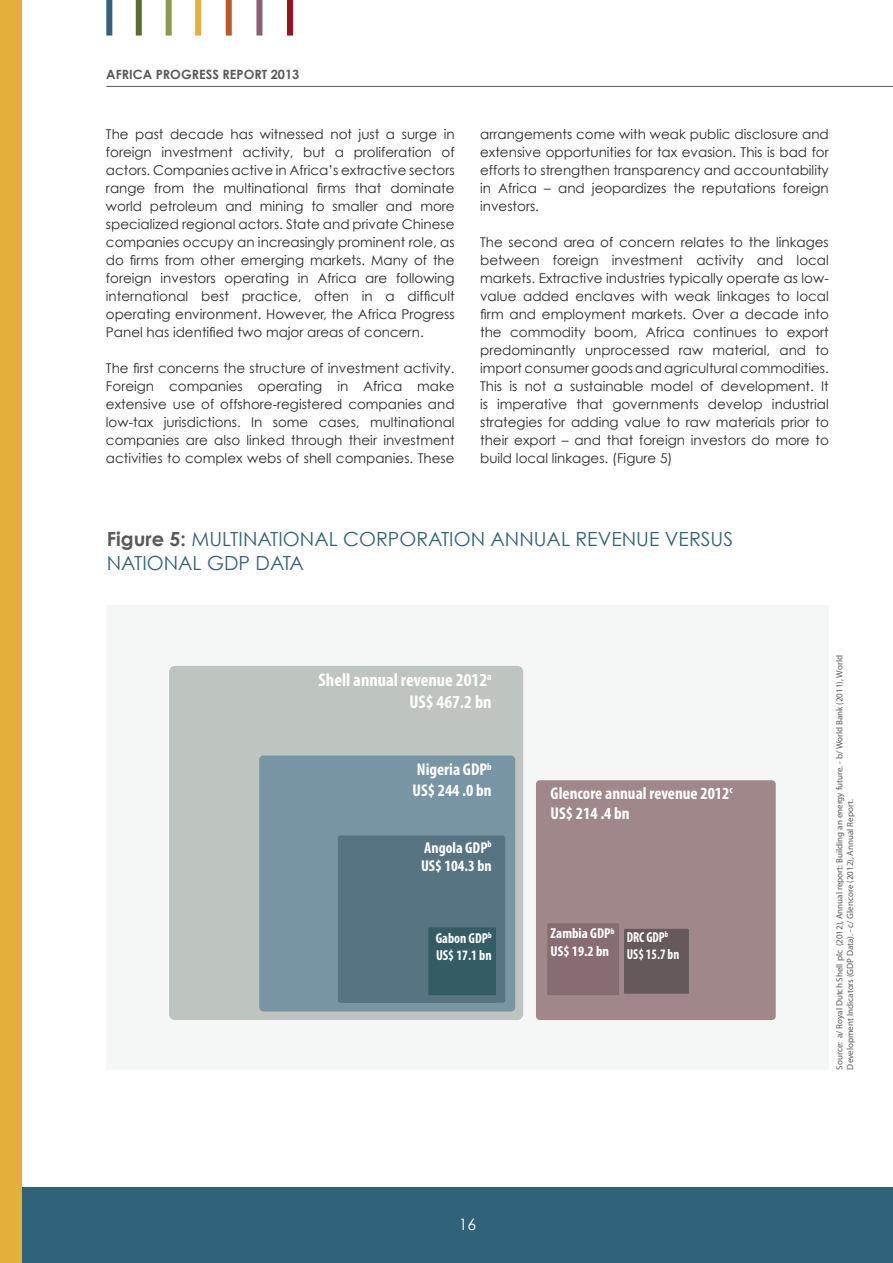
<style>
.page{position:relative;width:893px;height:1263px;background:#fff}
.page>*{position:absolute;margin:0;border:0;box-sizing:border-box;transform-origin:0 0}
.t1{font:19.5px/23.4px "Century Gothic";color:#306279}
.t2{font:700 condensed 18.3px/22px "Myriad Pro";color:#fff;text-align:right}
.t3{font:700 condensed 17.1px/20.4px "Myriad Pro";color:#fff}
.t4{font:700 condensed 15.75px/18.9px "Myriad Pro";color:#fff}
.t5{font:15.75px "Century Gothic";color:#fff}
.t6{font:700 condensed 14.4px/17.2px "Myriad Pro";color:#fff}
.t7{font:700 condensed 14.4px/17.2px "Myriad Pro";color:#fff;scale:.95 1}
.t8{font:700 condensed 14.4px/17.2px "Myriad Pro";color:#fff;scale:.9 1}
.t9{font:13.5px/18px "Century Gothic";color:#292829;text-align:justify}
.t10{font:700 12.75px "Century Gothic";color:#58595b}
.t11{font:9px/10.5px "Myriad Pro";color:#58595b}
.s1{font-weight:700;color:#58595b}
</style>
<div class="page">
<div style="left:106px;top:0;width:6px;height:36px;background:#306279"></div>
<div style="left:166px;top:0;width:6px;height:36px;background:#8b9a4a"></div>
<div style="left:136px;top:0;width:6px;height:36px;background:#5b6c31"></div>
<div style="left:195px;top:0;width:6px;height:36px;background:#e5b039"></div>
<div style="left:226px;top:0;width:6px;height:36px;background:#bc5823"></div>
<div style="left:256px;top:0;width:6px;height:36px;background:#856372"></div>
<div style="left:287px;top:0;width:6px;height:36px;background:#97131f"></div>
<hr style="left:106px;top:86px;width:787px;height:1px;background:#58595b">
<div style="left:0;top:1188px;width:893px;height:75px;background:#306279"></div>
<div style="left:0;top:0;width:22px;height:1263px;background:#e5b039"></div>
<div style="left:106px;top:605px;width:722px;height:464px;background:#f5f6f6"></div>
<div style="left:169px;top:666px;width:354px;height:354px;background:#bec5c0;border-radius:6px"></div>
<div style="left:536px;top:780px;width:240px;height:240px;background:#a0888a;border-radius:4px"></div>
<div style="left:259px;top:755px;width:256px;height:256px;background:#7895a4;border-radius:4px"></div>
<div style="left:547px;top:923px;width:72px;height:72px;background:#876c71"></div>
<div style="left:624px;top:929px;width:65px;height:65px;background:#65595b"></div>
<div style="left:338px;top:835px;width:167px;height:168px;background:#577483;border-radius:3px"></div>
<div style="left:428px;top:927px;width:68px;height:68px;background:#335c64"></div>
<p class="t10" style="left:106px;top:66px;width:195px">AFRICA PROGRESS REPORT 2013</p>
<p class="t9" style="left:106px;top:125px;width:350px">The past decade has witnessed not just a surge in foreign investment activity, but a proliferation of actors. Companies active in Africa’s extractive sectors range from the multinational firms that dominate world petroleum and mining to smaller and more specialized regional actors. State and private Chinese companies occupy an increasingly prominent role, as do firms from other emerging markets. Many of the foreign investors operating in Africa are following international best practice, often in a difficult operating environment. However, the Africa Progress Panel has identified two major areas of concern.</p>
<p class="t9" style="left:106px;top:359px;width:350px">The first concerns the structure of investment activity.<br>Foreign companies operating in Africa make extensive use of offshore-registered companies and low-tax jurisdictions. In some cases, multinational companies are also linked through their investment activities to complex webs of shell companies. These</p>
<p class="t9" style="left:480px;top:125px;width:350px">arrangements come with weak public disclosure and extensive opportunities for tax evasion. This is bad for efforts to strengthen transparency and accountability in Africa – and jeopardizes the reputations foreign investors.</p>
<p class="t9" style="left:480px;top:233px;width:350px">The second area of concern relates to the linkages between foreign investment activity and local markets. Extractive industries typically operate as low&shy;value added enclaves with weak linkages to local firm and employment markets. Over a decade into the commodity boom, Africa continues to export predominantly unprocessed raw material, and to import consumer goods and agricultural commodities.<br>This is not a sustainable model of development. It is imperative that governments develop industrial strategies for adding value to raw materials prior to their export – and that foreign investors do more to build local linkages. (Figure 5)</p>
<h1 class="t1" style="left:107px;top:527px;width:628px"><span class="s1">Figure 5:</span> MULTINATIONAL CORPORATION ANNUAL REVENUE VERSUS<br>NATIONAL GDP DATA</h1>
<h2 class="t2" style="left:319px;top:668px;width:174px">Shell annual revenue 2012<sup>a<br></sup>US$ 467.2 bn</h2>
<p class="t3" style="left:412px;top:759px;width:81px">Nigeria GDP<sup>b<br></sup>US$ 244 .0 bn</p>
<p class="t4" style="left:421px;top:837px;width:72px">Angola GDP<sup>b<br></sup>US$ 104.3 bn</p>
<p class="t7" style="left:436px;top:929px;width:60px">Gabon GDP<sup>b<br></sup>US$ 17.1 bn</p>
<p class="t3" style="left:551px;top:783px;width:183px">Glencore annual revenue 2012<sup>c<br></sup>US$ 214 .4 bn</p>
<p class="t6" style="left:551px;top:925px;width:65px">Zambia GDP<sup>b<br></sup>US$ 19.2 bn</p>
<p class="t8" style="left:627px;top:928px;width:60px">DRC GDP<sup>b<br></sup>US$ 15.7 bn</p>
<p class="t5" style="left:459px;top:1214px;width:19px">16</p>
<p class="t11" style="left:834px;top:1069px;width:416px;rotate:-90deg">Source: a/ Royal Dutch Shell plc (2012), Annual report: Building an energy future. - b/ World Bank (2011), World<br>Development Indicators (GDP Data). - c/ Glencore (2012), Annual Report.</p>
</div>
